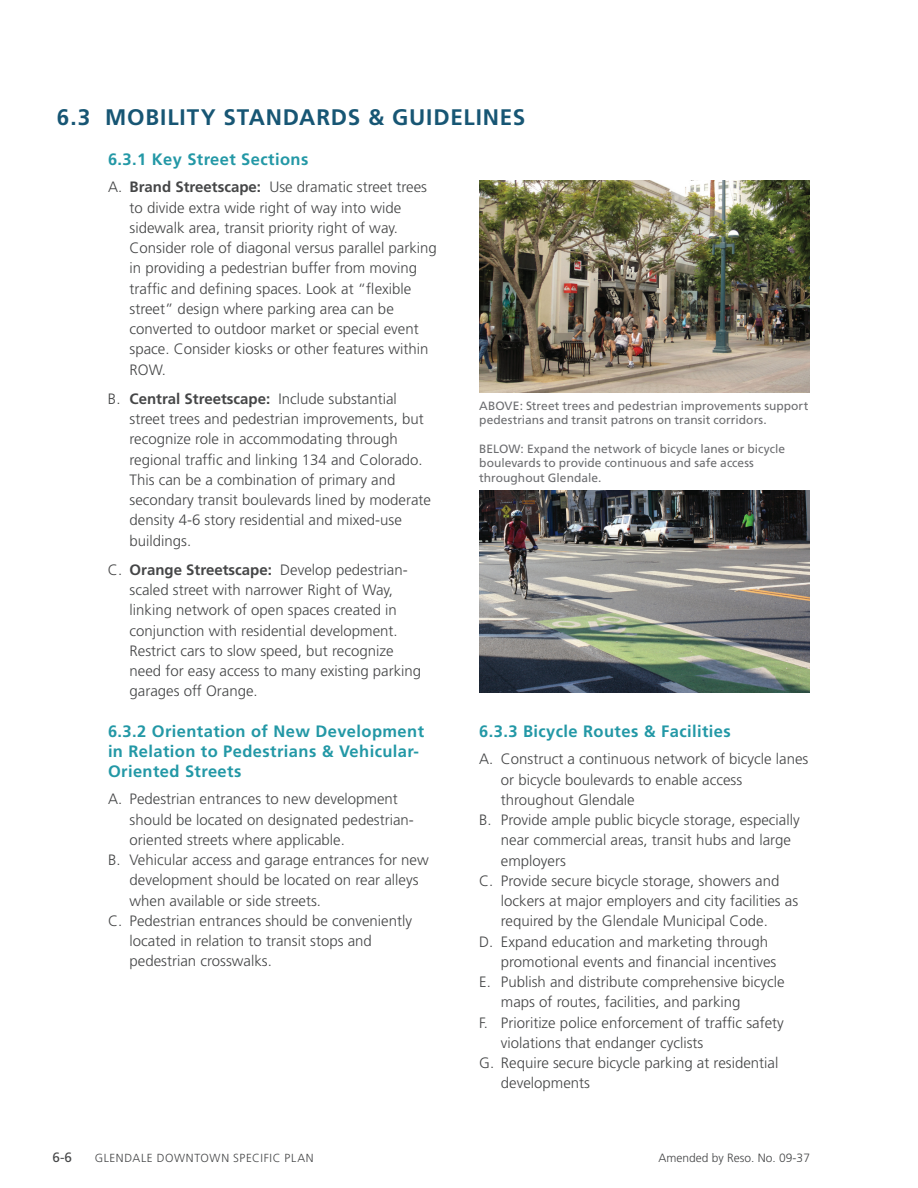
<style>
.page{position:relative;width:918px;height:1188px;background:#fff}
.page>*{position:absolute;margin:0;border:0;box-sizing:border-box;transform-origin:0 0}
.t1{font:700 22.5px "Frutiger";letter-spacing:.035em;color:#175674}
.t2{font:700 16.5px/20.2px "Frutiger";letter-spacing:.025em;color:#2398a6}
.t3{font:300 15px/20.2px "Frutiger";color:#454647}
.t4{font:13.5px "Frutiger";color:#454647}
.t5{font:12px/14.2px "Frutiger";color:#6c6d70}
.t6{font:300 12px "Frutiger";color:#454647}
.t7{font:300 11.7px "Frutiger";letter-spacing:.05em;color:#454647}
.s1{font-weight:700}
</style>
<div class="page">
<img style="left:479px;top:180px;width:331px;height:212px">
<img style="left:479px;top:490px;width:331px;height:203px">
<h3 class="t1" style="left:57px;top:104px;width:470px">6.3 MOBILITY STANDARDS &amp; GUIDELINES</h3>
<h4 class="t2" style="left:108px;top:150px;width:202px">6.3.1 Key Street Sections</h4>
<p class="t3" style="left:130px;top:177px;width:309px;text-indent:-22px">A. <span class="s1">Brand Streetscape:</span> Use dramatic street trees to divide extra wide right of way into wide sidewalk area, transit priority right of way.<br>Consider role of diagonal versus parallel parking in providing a pedestrian buffer from moving traffc and defning spaces. Look at “fexible street” design where parking area can be converted to outdoor market or special event space. Consider kiosks or other features within ROW.</p>
<p class="t3" style="left:130px;top:389px;width:303px;text-indent:-22px">B. <span class="s1">Central Streetscape:</span> Include substantial street trees and pedestrian improvements, but recognize role in accommodating through regional traffc and linking 134 and Colorado.<br>This can be a combination of primary and secondary transit boulevards lined by moderate density 4-6 story residential and mixed-use buildings.</p>
<p class="t3" style="left:130px;top:560px;width:293px;text-indent:-22px">C. <span class="s1">Orange Streetscape:</span> Develop pedestrian&shy;scaled street with narrower Right of Way, linking network of open spaces created in conjunction with residential development.<br>Restrict cars to slow speed, but recognize need for easy access to many existing parking garages off Orange.</p>
<h4 class="t2" style="left:108px;top:721px;width:318px">6.3.2 Orientation of New Development in Relation to Pedestrians &amp; Vehicular-<br>Oriented Streets</h4>
<p class="t3" style="left:130px;top:789px;width:286px;text-indent:-22px">A. Pedestrian entrances to new development should be located on designated pedestrian&shy;oriented streets where applicable.</p>
<p class="t3" style="left:130px;top:850px;width:301px;text-indent:-22px">B. Vehicular access and garage entrances for new development should be located on rear alleys when available or side streets.</p>
<p class="t3" style="left:130px;top:911px;width:284px;text-indent:-22px">C. Pedestrian entrances should be conveniently located in relation to transit stops and pedestrian crosswalks.</p>
<p class="t5" style="left:479px;top:398px;width:331px">ABOVE: Street trees and pedestrian improvements support pedestrians and transit patrons on transit corridors.</p>
<p class="t5" style="left:479px;top:442px;width:307px">BELOW: Expand the network of bicycle lanes or bicycle boulevards to provide continuous and safe access throughout Glendale.</p>
<h4 class="t2" style="left:479px;top:722px;width:253px">6.3.3 Bicycle Routes &amp; Facilities</h4>
<p class="t3" style="left:501px;top:749px;width:309px;text-indent:-22px">A. Construct a continuous network of bicycle lanes or bicycle boulevards to enable access throughout Glendale</p>
<p class="t3" style="left:501px;top:810px;width:300px;text-indent:-22px">B. Provide ample public bicycle storage, especially near commercial areas, transit hubs and large employers</p>
<p class="t3" style="left:501px;top:871px;width:299px;text-indent:-22px">C. Provide secure bicycle storage, showers and lockers at major employers and city facilities as required by the Glendale Municipal Code.</p>
<p class="t3" style="left:501px;top:932px;width:277px;text-indent:-22px">D. Expand education and marketing through promotional events and fnancial incentives</p>
<p class="t3" style="left:501px;top:972px;width:285px;text-indent:-22px">E. Publish and distribute comprehensive bicycle maps of routes, facilities, and parking</p>
<p class="t3" style="left:501px;top:1013px;width:285px;text-indent:-22px">F. Prioritize police enforcement of traffc safety violations that endanger cyclists</p>
<p class="t3" style="left:501px;top:1053px;width:279px;text-indent:-22px">G. Require secure bicycle parking at residential developments</p>
<p class="t4" style="left:53px;top:1150px;width:21px">6-6</p>
<p class="t6" style="left:659px;top:1151px;width:153px">Amended by Reso. No. 09-37</p>
<p class="t7" style="left:95px;top:1152px;width:220px">GLENDALE DOWNTOWN SPECIFIC PLAN</p>
</div>
